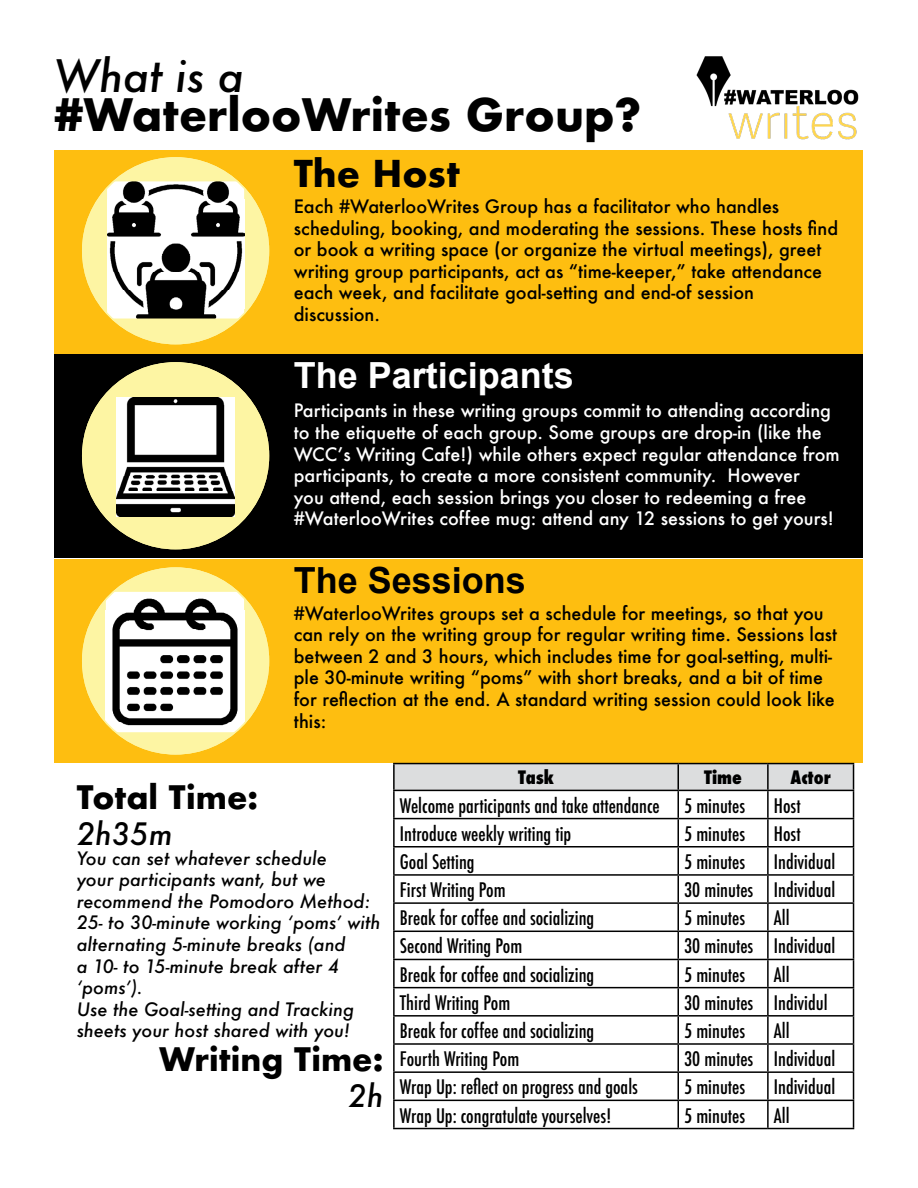
<style>
.page{position:relative;width:918px;height:1188px;background:#fff}
.page>*{position:absolute;margin:0;border:0;box-sizing:border-box;transform-origin:0 0}
.t1{font:700 43.5px "Futura";color:#000}
.t2{font:italic 500 43.5px "Futura";color:#000}
.t3{font:700 36px "Arial";color:#fff}
.t4{font:700 36px "Arial";color:#000}
.t5{font:700 36px "Futura";color:#000}
.t6{font:700 31.5px "Futura";color:#000}
.t7{font:italic 500 30px "Futura";color:#000}
.t8{font:500 condensed 19.5px "Futura";color:#000}
.t9{font:500 18px/21.6px "Futura";color:#000}
.t10{font:500 18px/21.6px "Futura";color:#fff}
.t11{font:italic 500 18px/21.6px "Futura";color:#000}
.t12{font:800 condensed 18px "Futura";color:#000}
</style>
<div class="page">
<div style="left:55px;top:354px;width:808px;height:204px;background:#000"></div>
<div style="left:55px;top:150px;width:808px;height:203px;background:#febe10"></div>
<div style="left:83px;top:158px;width:185px;height:186px;background:#fdf5a3;border-radius:50%"></div>
<div style="left:83px;top:363px;width:185px;height:186px;background:#fdf5a3;border-radius:50%"></div>
<img style="left:107px;top:181px;width:137px;height:138px">
<img style="left:116px;top:398px;width:119px;height:118px">
<div style="left:55px;top:559px;width:808px;height:204px;background:#febe10"></div>
<div style="left:83px;top:568px;width:185px;height:186px;background:#fdf5a3;border-radius:50%"></div>
<img style="left:106px;top:592px;width:138px;height:140px">
<hr style="left:393px;top:763px;width:285px;height:1px;background:#000">
<hr style="left:393px;top:764px;width:2px;height:26px;background:#000">
<hr style="left:678px;top:763px;width:90px;height:1px;background:#000">
<hr style="left:768px;top:763px;width:86px;height:1px;background:#000">
<hr style="left:393px;top:790px;width:285px;height:1px;background:#000">
<hr style="left:393px;top:791px;width:2px;height:27px;background:#000">
<hr style="left:393px;top:818px;width:285px;height:1px;background:#000">
<hr style="left:393px;top:819px;width:2px;height:27px;background:#000">
<hr style="left:393px;top:846px;width:285px;height:2px;background:#000">
<hr style="left:393px;top:848px;width:2px;height:26px;background:#000">
<hr style="left:393px;top:874px;width:285px;height:2px;background:#000">
<hr style="left:393px;top:876px;width:2px;height:26px;background:#000">
<hr style="left:393px;top:902px;width:285px;height:2px;background:#000">
<hr style="left:393px;top:904px;width:2px;height:27px;background:#000">
<hr style="left:393px;top:931px;width:285px;height:1px;background:#000">
<hr style="left:393px;top:932px;width:2px;height:27px;background:#000">
<hr style="left:393px;top:959px;width:285px;height:1px;background:#000">
<hr style="left:393px;top:960px;width:2px;height:27px;background:#000">
<hr style="left:393px;top:987px;width:285px;height:1px;background:#000">
<hr style="left:393px;top:988px;width:2px;height:27px;background:#000">
<hr style="left:393px;top:1015px;width:285px;height:2px;background:#000">
<hr style="left:393px;top:1017px;width:2px;height:26px;background:#000">
<hr style="left:393px;top:1043px;width:285px;height:2px;background:#000">
<hr style="left:393px;top:1045px;width:2px;height:26px;background:#000">
<hr style="left:393px;top:1071px;width:285px;height:2px;background:#000">
<hr style="left:393px;top:1073px;width:2px;height:27px;background:#000">
<hr style="left:393px;top:1100px;width:285px;height:1px;background:#000">
<hr style="left:393px;top:1101px;width:2px;height:27px;background:#000">
<svg style="left:394px;top:764px;width:460px;height:364px"></svg>
<hr style="left:393px;top:1128px;width:285px;height:1px;background:#000">
<hr style="left:678px;top:1128px;width:90px;height:1px;background:#000">
<hr style="left:768px;top:1128px;width:86px;height:1px;background:#000">
<img style="left:696px;top:56px;width:163px;height:84px">
<h1 class="t2" style="left:54px;top:46px;width:192px">What is a</h1>
<h1 class="t1" style="left:54px;top:83px;width:589px">#WaterlooWrites Group?</h1>
<h2 class="t5" style="left:294px;top:147px;width:168px">The Host</h2>
<p class="t9" style="left:294px;top:195px;width:546px">Each #WaterlooWrites Group has a facilitator who handles scheduling, booking, and moderating the sessions. These hosts find or book a writing space (or organize the virtual meetings), greet writing group participants, act as “time-keeper,” take attendance each week, and facilitate goal-setting and end-of session discussion.</p>
<h2 class="t3" style="left:294px;top:351px;width:282px">The Participants</h2>
<p class="t10" style="left:294px;top:400px;width:548px">Participants in these writing groups commit to attending according to the etiquette of each group. Some groups are drop-in (like the WCC’s Writing Cafe!) while others expect regular attendance from participants, to create a more consistent community. However<br>you attend, each session brings you closer to redeeming a free #WaterlooWrites coffee mug: attend any 12 sessions to get yours!</p>
<h2 class="t4" style="left:294px;top:557px;width:234px">The Sessions</h2>
<p class="t9" style="left:294px;top:602px;width:545px">#WaterlooWrites groups set a schedule for meetings, so that you can rely on the writing group for regular writing time. Sessions last between 2 and 3 hours, which includes time for goal-setting, multi&shy;ple 30-minute writing “poms” with short breaks, and a bit of time for reflection at the end. A standard writing session could look like this:</p>
<h3 class="t6" style="left:77px;top:774px;width:183px">Total Time:</h3>
<h3 class="t7" style="left:77px;top:813px;width:97px">2h35m</h3>
<p class="t11" style="left:77px;top:847px;width:305px">You can set whatever schedule<br>your participants want, but we recommend the Pomodoro Method:<br>25- to 30-minute working ‘poms’ with alternating 5-minute breaks (and<br>a 10- to 15-minute break after 4 ‘poms’).<br>Use the Goal-setting and Tracking sheets your host shared with you!</p>
<h3 class="t6" style="left:159px;top:1036px;width:226px">Writing Time:</h3>
<h3 class="t7" style="left:348px;top:1075px;width:37px">2h</h3>
<p class="t12" style="left:518px;top:765px;width:37px">Task</p>
<p class="t12" style="left:704px;top:765px;width:39px">Time</p>
<p class="t12" style="left:791px;top:765px;width:42px">Actor</p>
<p class="t8" style="left:400px;top:793px;width:261px">Welcome participants and take attendance</p>
<p class="t8" style="left:684px;top:793px;width:62px">5 minutes</p>
<p class="t8" style="left:774px;top:793px;width:28px">Host</p>
<p class="t8" style="left:400px;top:821px;width:173px">Introduce weekly writing tip</p>
<p class="t8" style="left:684px;top:821px;width:62px">5 minutes</p>
<p class="t8" style="left:774px;top:821px;width:28px">Host</p>
<p class="t8" style="left:400px;top:849px;width:76px">Goal Setting</p>
<p class="t8" style="left:684px;top:849px;width:62px">5 minutes</p>
<p class="t8" style="left:774px;top:849px;width:63px">Individual</p>
<p class="t8" style="left:400px;top:877px;width:107px">First Writing Pom</p>
<p class="t8" style="left:684px;top:877px;width:153px">30 minutes Individual</p>
<p class="t8" style="left:400px;top:906px;width:196px">Break for coffee and socializing</p>
<p class="t8" style="left:684px;top:906px;width:62px">5 minutes</p>
<p class="t8" style="left:774px;top:906px;width:17px">All</p>
<p class="t8" style="left:400px;top:934px;width:124px">Second Writing Pom</p>
<p class="t8" style="left:684px;top:934px;width:153px">30 minutes Individual</p>
<p class="t8" style="left:400px;top:962px;width:196px">Break for coffee and socializing</p>
<p class="t8" style="left:684px;top:962px;width:62px">5 minutes</p>
<p class="t8" style="left:774px;top:962px;width:17px">All</p>
<p class="t8" style="left:400px;top:990px;width:112px">Third Writing Pom</p>
<p class="t8" style="left:684px;top:990px;width:145px">30 minutes Individul</p>
<p class="t8" style="left:400px;top:1018px;width:196px">Break for coffee and socializing</p>
<p class="t8" style="left:684px;top:1018px;width:62px">5 minutes</p>
<p class="t8" style="left:774px;top:1018px;width:17px">All</p>
<p class="t8" style="left:400px;top:1046px;width:121px">Fourth Writing Pom</p>
<p class="t8" style="left:684px;top:1046px;width:153px">30 minutes Individual</p>
<p class="t8" style="left:400px;top:1075px;width:240px">Wrap Up: reflect on progress and goals</p>
<p class="t8" style="left:684px;top:1075px;width:62px">5 minutes</p>
<p class="t8" style="left:774px;top:1075px;width:63px">Individual</p>
<p class="t8" style="left:400px;top:1103px;width:213px">Wrap Up: congratulate yourselves!</p>
<p class="t8" style="left:684px;top:1103px;width:62px">5 minutes</p>
<p class="t8" style="left:774px;top:1103px;width:17px">All</p>
</div>
